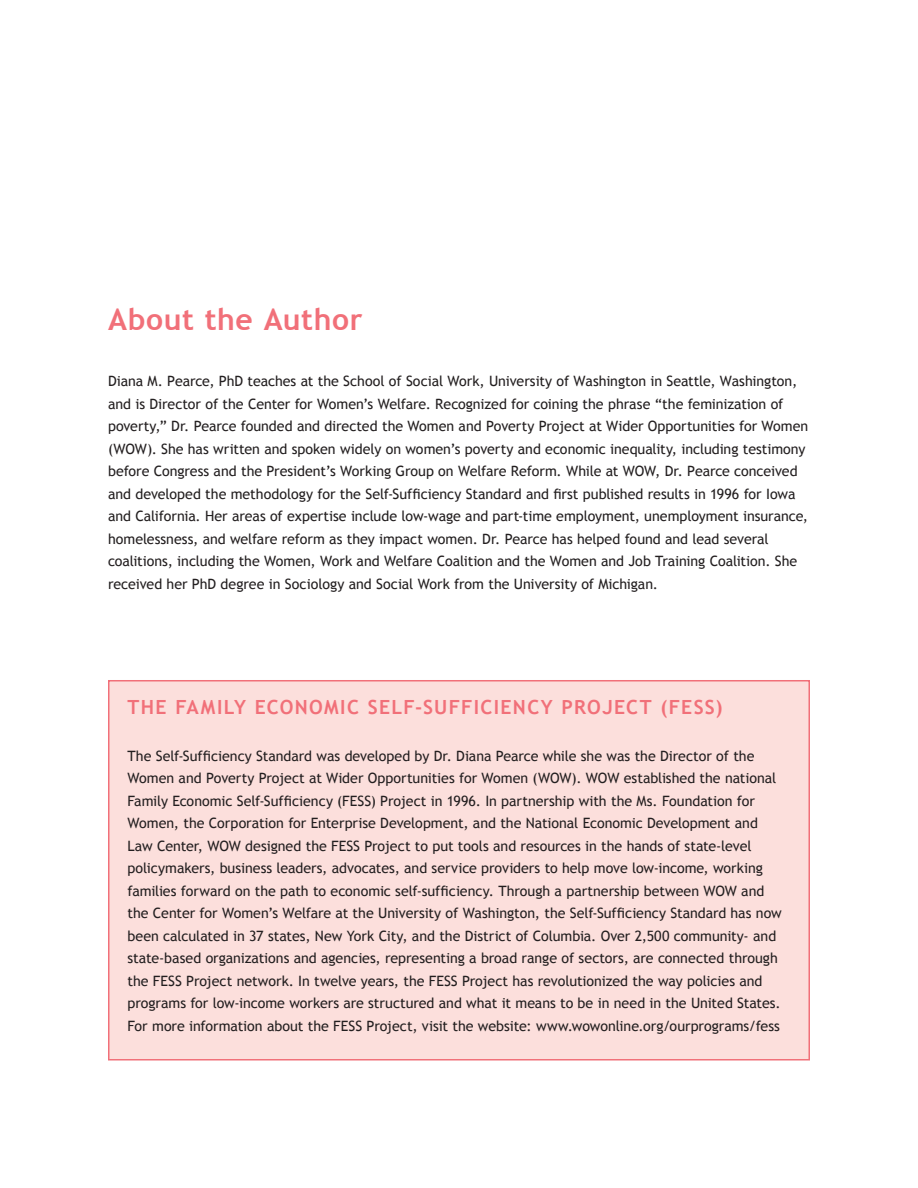
<style>
.page{position:relative;width:918px;height:1188px;background:#fff}
.page>*{position:absolute;margin:0;border:0;box-sizing:border-box;transform-origin:0 0}
._03-body{font:700 30px "Trebuchet MS";letter-spacing:.02em;color:#f17079}
._02-subhead{font:700 19.5px "Trebuchet MS";letter-spacing:.07em;color:#f17079}
._03-Intro_body{font:14.25px/22.5px "Trebuchet MS";letter-spacing:-.005em;color:#231f20}
</style>
<div class="page">
<div style="left:109px;top:681px;width:700px;height:379px;background:#fcdfdc"></div>
<div style="left:108px;top:680px;width:702px;height:380px;border:2px solid #f17079"></div>
<p class="_03-body" style="left:108px;top:301px;width:256px">About the Author</p>
<p class="_03-Intro_body" style="left:108px;top:370px;width:702px">Diana M. Pearce, PhD teaches at the School of Social Work, University of Washington in Seattle, Washington, and is Director of the Center for Women’s Welfare. Recognized for coining the phrase “the feminization of poverty,” Dr. Pearce founded and directed the Women and Poverty Project at Wider Opportunities for Women (WOW). She has written and spoken widely on women’s poverty and economic inequality, including testimony before Congress and the President’s Working Group on Welfare Reform. While at WOW, Dr. Pearce conceived and developed the methodology for the Self-Sufficiency Standard and first published results in 1996 for Iowa and California. Her areas of expertise include low-wage and part-time employment, unemployment insurance, homelessness, and welfare reform as they impact women. Dr. Pearce has helped found and lead several coalitions, including the Women, Work and Welfare Coalition and the Women and Job Training Coalition. She received her PhD degree in Sociology and Social Work from the University of Michigan.</p>
<p class="_02-subhead" style="left:128px;top:695px;width:597px">THE FAMILY ECONOMIC SELF-SUFFICIENCY PROJECT (FESS)</p>
<p class="_03-Intro_body" style="left:128px;top:745px;width:656px">The Self-Sufficiency Standard was developed by Dr. Diana Pearce while she was the Director of the Women and Poverty Project at Wider Opportunities for Women (WOW). WOW established the national Family Economic Self-Sufficiency (FESS) Project in 1996. In partnership with the Ms. Foundation for Women, the Corporation for Enterprise Development, and the National Economic Development and Law Center, WOW designed the FESS Project to put tools and resources in the hands of state-level policymakers, business leaders, advocates, and service providers to help move low-income, working families forward on the path to economic self-sufficiency. Through a partnership between WOW and the Center for Women’s Welfare at the University of Washington, the Self-Sufficiency Standard has now been calculated in 37 states, New York City, and the District of Columbia. Over 2,500 community- and state-based organizations and agencies, representing a broad range of sectors, are connected through the FESS Project network. In twelve years, the FESS Project has revolutionized the way policies and programs for low-income workers are structured and what it means to be in need in the United States.<br>For more information about the FESS Project, visit the website: www.wowonline.org/ourprograms/fess</p>
</div>
